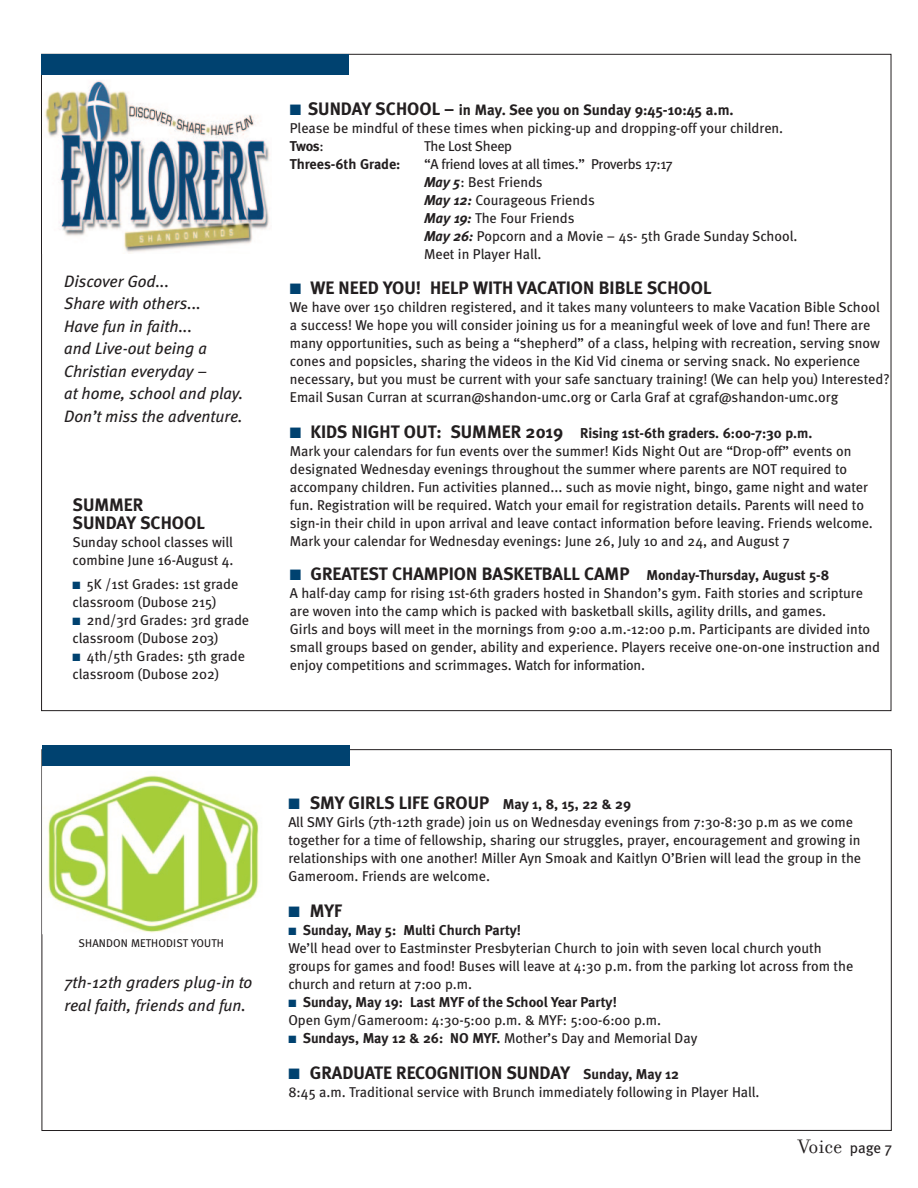
<style>
.page{position:relative;width:918px;height:1188px;background:#fff}
.page>*{position:absolute;margin:0;border:0;box-sizing:border-box;transform-origin:0 0}
.t1{font:21px "Filosofia";color:#231f20}
.t2{font:700 18px/18px "Meta";color:#231f20}
.t3{font:italic 16.5px/22.5px "Meta";color:#231f20}
.t4{font:700 15px "Meta";color:#231f20}
.t5{font:14.25px/18px "Meta";color:#231f20}
.t6{font:700 14.25px "Meta";color:#231f20}
.t7{font:14.25px "Meta";letter-spacing:-.025em;color:#231f20}
.t8{font:11.25px "Meta";letter-spacing:.01em;color:#231f20}
.s1{color:#004270}
.s2{font-size:18px}
.s3{font-weight:700}
.s4{font-weight:700;font-style:italic}
.s5{font-weight:700;font-size:18px}
.s6{font-size:14.25px}
.s7{font-family:"Meta";font-size:15px}
</style>
<div class="page">
<img style="left:42px;top:766px;width:217px;height:168px">
<div style="left:42px;top:745px;width:308px;height:20px;background:#004270"></div>
<div style="left:42px;top:54px;width:307px;height:21px;background:#004270"></div>
<img style="left:45px;top:81px;width:225px;height:172px">
<p class="t3" style="left:64px;top:271px;width:181px">Discover God...<br>Share with others...<br>Have fun in faith...<br>and Live-out being a<br>Christian everyday –<br>at home, school and play.<br>Don’t miss the adventure.</p>
<p class="t2" style="left:72px;top:497px;width:134px">SUMMER<br>SUNDAY SCHOOL</p>
<p class="t5" style="left:72px;top:534px;width:163px">Sunday school classes will combine June 16-August 4.</p>
<p class="t5" style="left:72px;top:576px;width:167px"><span class="s1">■</span> 5K /1st Grades: 1st grade classroom (Dubose 215)</p>
<p class="t5" style="left:72px;top:612px;width:178px"><span class="s1">■</span> 2nd/3rd Grades: 3rd grade classroom (Dubose 203)</p>
<p class="t5" style="left:72px;top:648px;width:174px"><span class="s1">■</span> 4th/5th Grades: 5th grade classroom (Dubose 202)</p>
<p class="t4" style="left:290px;top:104px;width:445px"><span class="s1">■</span> <span class="s2">SUNDAY SCHOOL –</span> in May. See you on Sunday 9:45-10:45 a.m.</p>
<p class="t5" style="left:290px;top:120px;width:495px">Please be mindful of these times when picking-up and dropping-off your children.<br><span class="s3">Twos</span>:</p>
<p class="t7" style="left:424px;top:141px;width:90px">The Lost Sheep</p>
<p class="t6" style="left:290px;top:159px;width:112px">Threes-6th Grade:</p>
<p class="t5" style="left:424px;top:156px;width:375px">“A friend loves at all times.” Proverbs 17:17<br><span class="s4">May 5</span>: Best Friends<br><span class="s4">May 12:</span> Courageous Friends<br><span class="s4">May 19:</span> The Four Friends<br><span class="s4">May 26:</span> Popcorn and a Movie – 4s- 5th Grade Sunday School.<br>Meet in Player Hall.</p>
<p class="t2" style="left:290px;top:280px;width:423px"><span class="s1">■</span> WE NEED YOU! HELP WITH VACATION BIBLE SCHOOL</p>
<p class="t5" style="left:290px;top:299px;width:601px">We have over 150 children registered, and it takes many volunteers to make Vacation Bible School a success! We hope you will consider joining us for a meaningful week of love and fun! There are many opportunities, such as being a “shepherd” of a class, helping with recreation, serving snow cones and popsicles, sharing the videos in the Kid Vid cinema or serving snack. No experience necessary, but you must be current with your safe sanctuary training! (We can help you) Interested?<br>Email Susan Curran at scurran@shandon-umc.org or Carla Graf at cgraf@shandon-umc.org</p>
<p class="t5" style="left:290px;top:425px;width:585px"><span class="s1">■</span> <span class="s5">KIDS NIGHT OUT: SUMMER 2019</span> <span class="s3">Rising 1st-6th graders. 6:00-7:30 p.m.<br></span>Mark your calendars for fun events over the summer! Kids Night Out are “Drop-off” events on designated Wednesday evenings throughout the summer where parents are NOT required to accompany children. Fun activities planned... such as movie night, bingo, game night and water fun. Registration will be required. Watch your email for registration details. Parents will need to sign-in their child in upon arrival and leave contact information before leaving. Friends welcome.<br>Mark your calendar for Wednesday evenings: June 26, July 10 and 24, and August 7</p>
<p class="t2" style="left:290px;top:566px;width:541px"><span class="s1">■</span> GREATEST CHAMPION BASKETBALL CAMP <span class="s6">Monday-Thursday, August 5-8</span></p>
<p class="t5" style="left:290px;top:585px;width:592px">A half-day camp for rising 1st-6th graders hosted in Shandon’s gym. Faith stories and scripture are woven into the camp which is packed with basketball skills, agility drills, and games.<br>Girls and boys will meet in the mornings from 9:00 a.m.-12:00 p.m. Participants are divided into small groups based on gender, ability and experience. Players receive one-on-one instruction and enjoy competitions and scrimmages. Watch for information.</p>
<p class="t8" style="left:79px;top:939px;width:147px">SHANDON METHODIST YOUTH</p>
<p class="t3" style="left:65px;top:972px;width:189px">7th-12th graders plug-in to real faith, friends and fun.</p>
<p class="t2" style="left:288px;top:795px;width:344px"><span class="s1">■</span> SMY GIRLS LIFE GROUP <span class="s6">May 1, 8, 15, 22 &amp; 29</span></p>
<p class="t5" style="left:288px;top:814px;width:574px">All SMY Girls (7th-12th grade) join us on Wednesday evenings from 7:30-8:30 p.m as we come together for a time of fellowship, sharing our struggles, prayer, encouragement and growing in relationships with one another! Miller Ayn Smoak and Kaitlyn O’Brien will lead the group in the Gameroom. Friends are welcome.</p>
<p class="t2" style="left:288px;top:903px;width:55px"><span class="s1">■</span> MYF</p>
<p class="t5" style="left:288px;top:922px;width:567px"><span class="s1">■</span> <span class="s3">Sunday, May 5: Multi Church Party!<br></span>We’ll head over to Eastminster Presbyterian Church to join with seven local church youth groups for games and food! Buses will leave at 4:30 p.m. from the parking lot across from the church and return at 7:00 p.m.</p>
<p class="t5" style="left:288px;top:994px;width:374px"><span class="s1">■</span> <span class="s3">Sunday, May 19: Last MYF of the School Year Party!<br></span>Open Gym/Gameroom: 4:30-5:00 p.m. &amp; MYF: 5:00-6:00 p.m.</p>
<p class="t5" style="left:288px;top:1030px;width:411px"><span class="s1">■</span> <span class="s3">Sundays, May 12 &amp; 26: NO MYF.</span> Mother’s Day and Memorial Day</p>
<p class="t2" style="left:288px;top:1065px;width:392px"><span class="s1">■</span> GRADUATE RECOGNITION SUNDAY <span class="s6">Sunday, May 12</span></p>
<p class="t5" style="left:288px;top:1084px;width:473px">8:45 a.m. Traditional service with Brunch immediately following in Player Hall.</p>
<h1 class="t1" style="left:798px;top:1138px;width:95px">Voice <span class="s7">page 7</span></h1>
</div>
